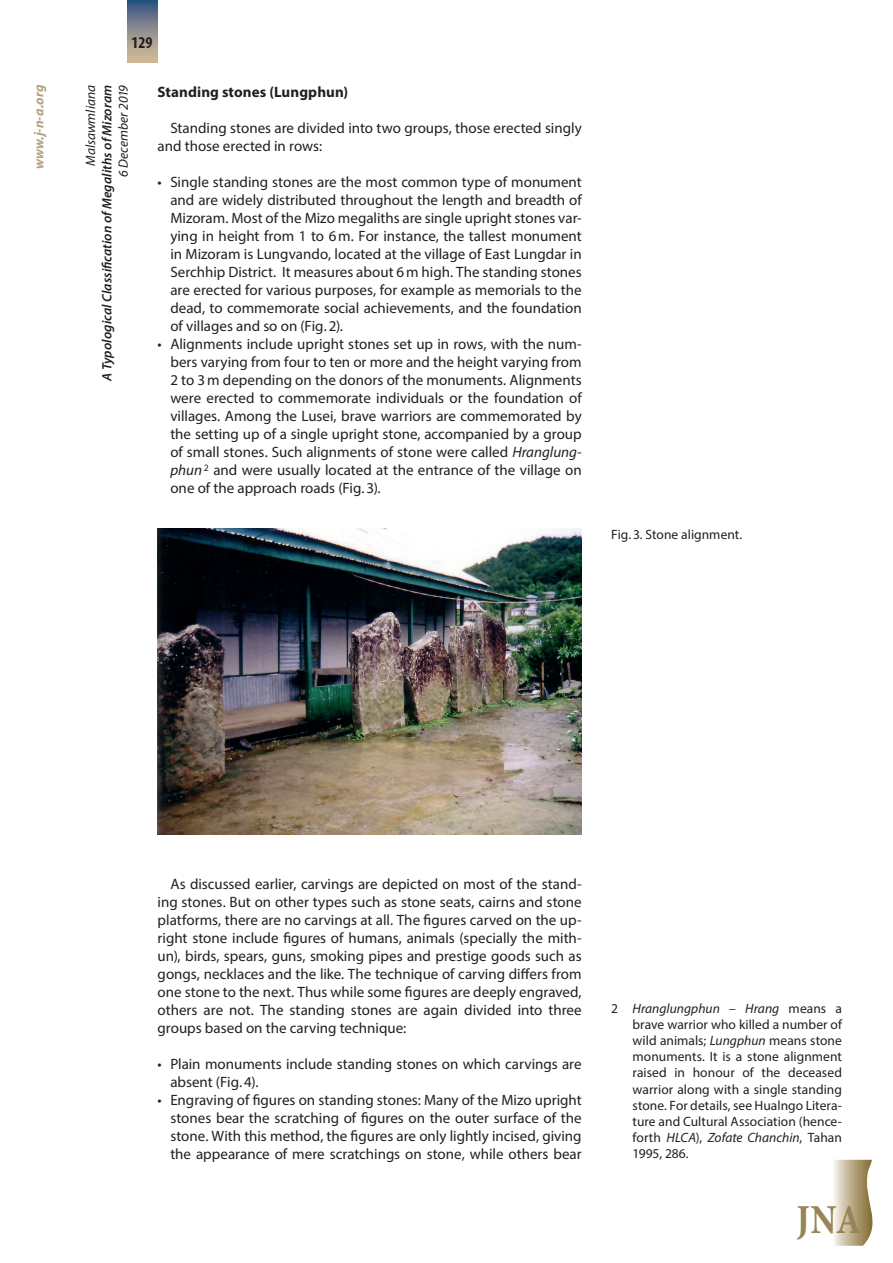
<style>
.page{position:relative;width:893px;height:1263px;background:#fff}
.page>*{position:absolute;margin:0;border:0;box-sizing:border-box;transform-origin:0 0}
.t1{font:700 condensed 41.7px "Minion Pro";color:#988457;scale:.96 1}
.t2{font:700 condensed 16.5px "Myriad Pro";color:#231f20}
.t3{font:15px/18px "Myriad Pro";color:#231f20;text-align:justify}
.t4{font:700 15px "Myriad Pro";letter-spacing:.005em;color:#231f20}
.t5{font:13.5px/16.2px "Myriad Pro";letter-spacing:.005em;color:#231f20;text-align:justify}
.t6{font:italic 600 13.5px "Myriad Pro";letter-spacing:.01em;color:#231f20}
.t7{font:italic 13.5px "Myriad Pro";letter-spacing:.005em;color:#231f20}
.t8{font:italic 700 13.5px "Myriad Pro";color:#b2a27f}
.s1{font-style:italic}
</style>
<div class="page">
<svg style="left:834px;top:1160px;width:39px;height:86px;background:#c3b699"></svg>
<svg style="left:128px;top:0;width:30px;height:63px;background:#898b8d"></svg>
<img style="left:158px;top:528px;width:424px;height:306px">
<p class="t8" style="left:30px;top:169px;width:86px;rotate:-90deg">www.j-n-a.org</p>
<p class="t2" style="left:132px;top:32px;width:23px">129</p>
<p class="t7" style="left:82px;top:166px;width:82px;rotate:-90deg">Malsawmliana</p>
<p class="t6" style="left:98px;top:381px;width:297px;rotate:-90deg">A Typological Classification of Megaliths of Mizoram</p>
<p class="t7" style="left:115px;top:177px;width:94px;rotate:-90deg">6 December 2019</p>
<p class="t4" style="left:158px;top:82px;width:192px">Standing stones (Lungphun)</p>
<p class="t3" style="left:158px;top:118px;width:426px;text-indent:13px">Standing stones are divided into two groups, those erected singly and those erected in rows:</p>
<p class="t3" style="left:170px;top:172px;width:413px;text-indent:-13px">• Single standing stones are the most common type of monument and are widely distributed throughout the length and breadth of Mizoram. Most of the Mizo megaliths are single upright stones var&shy;ying in height from 1 to 6m. For instance, the tallest monument in Mizoram is Lungvando, located at the village of East Lungdar in Serchhip District. It measures about 6m high. The standing stones are erected for various purposes, for example as memorials to the dead, to commemorate social achievements, and the foundation of villages and so on (Fig.2).</p>
<p class="t3" style="left:170px;top:334px;width:413px;text-indent:-13px">• Alignments include upright stones set up in rows, with the num&shy;bers varying from four to ten or more and the height varying from 2 to 3m depending on the donors of the monuments. Alignments were erected to commemorate individuals or the foundation of villages. Among the Lusei, brave warriors are commemorated by the setting up of a single upright stone, accompanied by a group of small stones. Such alignments of stone were called <span class="s1">Hranglung&shy;phun</span> <sup>2</sup> and were usually located at the entrance of the village on one of the approach roads (Fig.3).</p>
<p class="t5" style="left:611px;top:526px;width:133px">Fig.3. Stone alignment.</p>
<p class="t3" style="left:158px;top:874px;width:426px;text-indent:13px">As discussed earlier, carvings are depicted on most of the stand&shy;ing stones. But on other types such as stone seats, cairns and stone platforms, there are no carvings at all. The figures carved on the up&shy;right stone include figures of humans, animals (specially the mith&shy;un), birds, spears, guns, smoking pipes and prestige goods such as gongs, necklaces and the like. The technique of carving differs from one stone to the next. Thus while some figures are deeply engraved, others are not. The standing stones are again divided into three groups based on the carving technique:</p>
<p class="t3" style="left:170px;top:1054px;width:413px;text-indent:-13px">• Plain monuments include standing stones on which carvings are absent (Fig.4).</p>
<p class="t3" style="left:170px;top:1090px;width:413px;text-indent:-13px">• Engraving of figures on standing stones: Many of the Mizo upright stones bear the scratching of figures on the outer surface of the stone. With this method, the figures are only lightly incised, giving the appearance of mere scratchings on stone, while others bear</p>
<p class="t5" style="left:632px;top:1000px;width:211px;text-indent:-21px">2 <span class="s1">Hranglungphun</span> – <span class="s1">Hrang</span> means a brave warrior who killed a number of wild animals; <span class="s1">Lungphun</span> means stone monuments. It is a stone alignment raised in honour of the deceased warrior along with a single standing stone. For details, see Hualngo Litera&shy;ture and Cultural Association (hence&shy;forth <span class="s1">HLCA</span>), <span class="s1">Zofate Chanchin</span>, Tahan 1995, 286.</p>
<h1 class="t1" style="left:796px;top:1191px;width:69px">JNA</h1>
</div>
